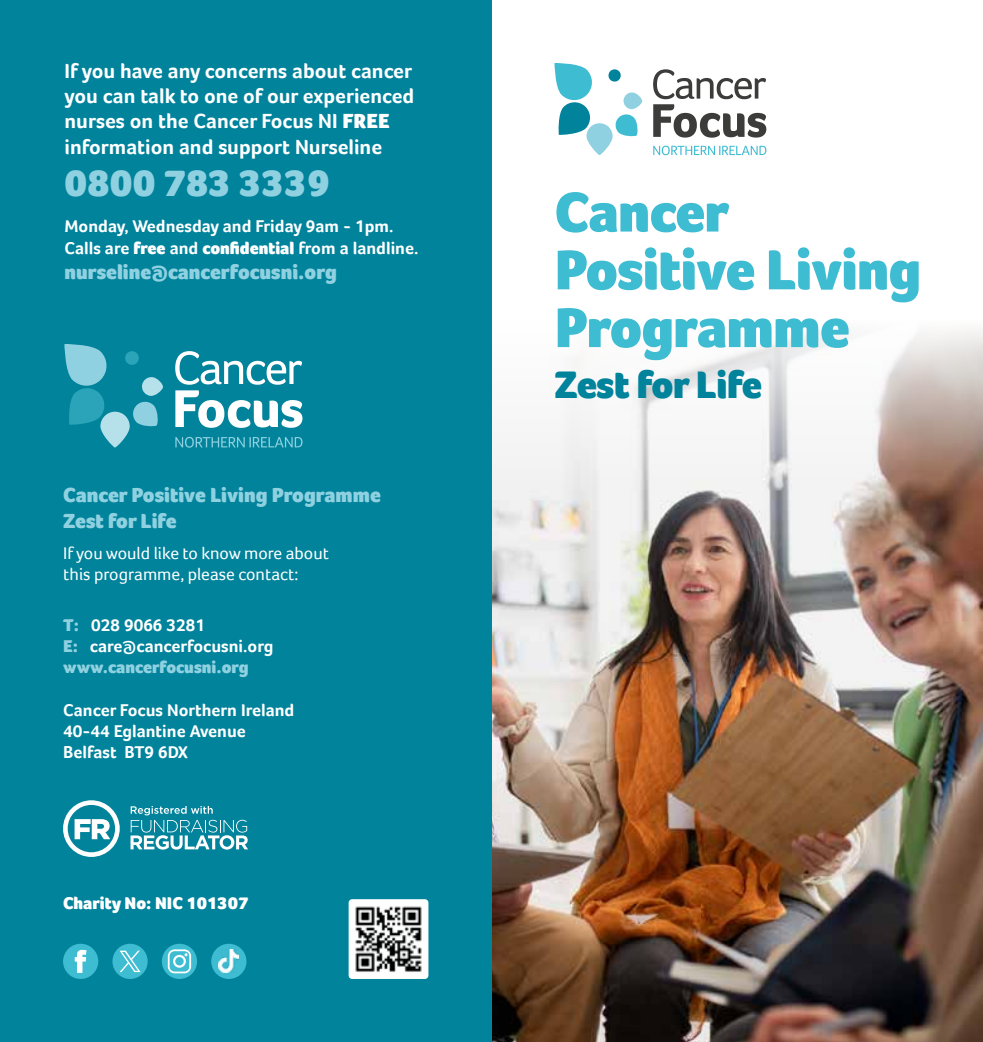
<style>
.page{position:relative;width:983px;height:1042px;background:#fff}
.page>*{position:absolute;margin:0;border:0;box-sizing:border-box;transform-origin:0 0}
.t1{font:900 57.75px/57.8px "Foco";letter-spacing:-.01em;color:#3ebcd2}
.t2{font:900 39.38px "Foco";letter-spacing:-.01em;color:#00839b}
.t3{font:900 38.5px "Foco";color:#90d1e1}
.t4{font:700 21px/25.2px "Foco";color:#fff}
.t5{font:900 21px/25.2px "Foco";color:#8fd1e0}
.t6{font:900 21px "Foco";color:#90d1e1}
.t7{font:700 17.5px/21px "Foco";color:#fff}
.t8{font:17.5px/21px "Foco";color:#fff}
.t9{font:900 17.5px "Foco";color:#fff}
.s1{font-weight:900}
.s2{font-weight:900;color:#8fd1e0}
</style>
<div class="page">
<img style="left:491px;top:491px;width:491px;height:551px">
<svg style="left:491px;top:318px;width:491px;height:173px;fill:#f6f6f6"></svg>
<svg style="left:554px;top:63px;width:38px;height:72px"></svg>
<svg style="left:586px;top:123px;width:26px;height:32px"></svg>
<svg style="left:615px;top:92px;width:27px;height:45px"></svg>
<svg style="left:608px;top:69px;width:13px;height:13px"></svg>
<svg style="left:653px;top:69px;width:113px;height:69px"></svg>
<svg style="left:653px;top:146px;width:113px;height:9px"></svg>
<div style="left:0;top:0;width:491px;height:1042px;background:#00839b"></div>
<svg style="left:64px;top:344px;width:43px;height:81px"></svg>
<svg style="left:100px;top:411px;width:30px;height:37px"></svg>
<svg style="left:133px;top:377px;width:30px;height:50px"></svg>
<svg style="left:125px;top:351px;width:14px;height:14px"></svg>
<svg style="left:175px;top:351px;width:127px;height:77px"></svg>
<svg style="left:175px;top:437px;width:127px;height:11px"></svg>
<svg style="left:63px;top:800px;width:57px;height:57px"></svg>
<svg style="left:130px;top:806px;width:118px;height:43px"></svg>
<div style="left:211px;top:944px;width:35px;height:35px;background:#3ebcd2;border-radius:50%"></div>
<div style="left:63px;top:944px;width:35px;height:35px;background:#3ebcd2;border-radius:50%"></div>
<svg style="left:75px;top:950px;width:12px;height:23px"></svg>
<div style="left:112px;top:944px;width:36px;height:35px;background:#3ebcd2;border-radius:50%"></div>
<div style="left:162px;top:944px;width:35px;height:35px;background:#3ebcd2;border-radius:50%"></div>
<svg style="left:168px;top:949px;width:23px;height:24px"></svg>
<img style="left:219px;top:949px;width:20px;height:23px">
<svg style="left:119px;top:950px;width:21px;height:22px"></svg>
<img style="left:348px;top:899px;width:80px;height:80px">
<p class="t4" style="left:64px;top:58px;width:351px">If you have any concerns about cancer you can talk to one of our experienced nurses on the Cancer Focus NI <span class="s1">FREE </span>information and support Nurseline</p>
<h3 class="t3" style="left:64px;top:160px;width:267px">0800 783 3339</h3>
<p class="t7" style="left:64px;top:215px;width:355px;line-height:21.9px">Monday, Wednesday and Friday 9am - 1pm.<br>Calls are <span class="s1">free</span> and <span class="s1">confidential</span> from a landline.</p>
<p class="t6" style="left:64px;top:260px;width:274px">nurseline@cancerfocusni.org</p>
<p class="t5" style="left:63px;top:483px;width:319px">Cancer Positive Living Programme<br>Zest for Life</p>
<p class="t8" style="left:63px;top:542px;width:267px">If you would like to know more about this programme, please contact:</p>
<p class="t7" style="left:63px;top:615px;width:212px"><span class="s2">T:</span> 028 9066 3281<br><span class="s2">E:</span> care@cancerfocusni.org <span class="s2">www.cancerfocusni.org</span></p>
<p class="t7" style="left:63px;top:699px;width:232px">Cancer Focus Northern Ireland<br>40-44 Eglantine Avenue<br>Belfast BT9 6DX</p>
<p class="t9" style="left:63px;top:893px;width:187px">Charity No: NIC 101307</p>
<h1 class="t1" style="left:554px;top:183px;width:368px">Cancer<br>Positive Living<br>Programme</h1>
<h2 class="t2" style="left:554px;top:362px;width:209px">Zest for Life</h2>
</div>
